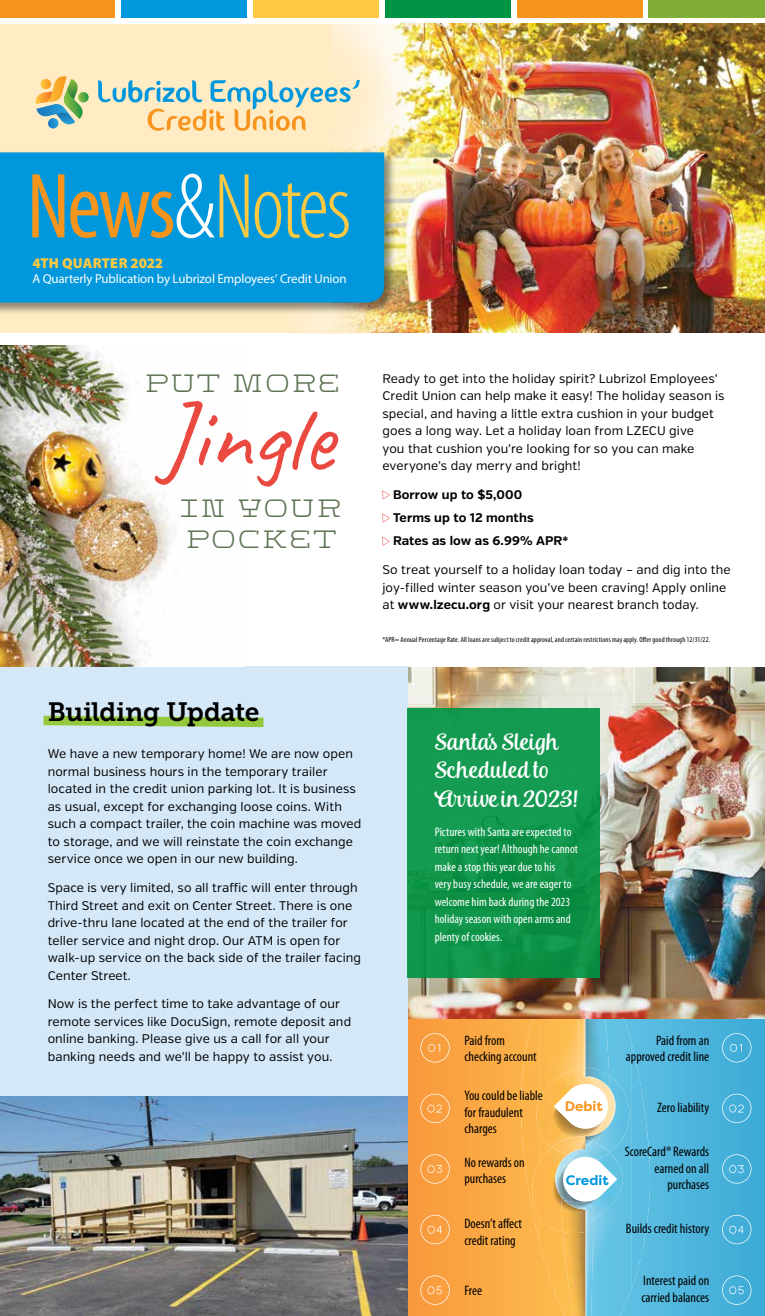
<style>
.page{position:relative;width:765px;height:1316px;background:#fff}
.page>*{position:absolute;margin:0;border:0;box-sizing:border-box;transform-origin:0 0}
.t1{font:96.62px "Caveat";color:#ea4940}
.t2{font:300 condensed 93.38px "Myriad Pro";letter-spacing:-.035em;color:#ffca41}
.t3{font:26.38px "Museo Slab 700";letter-spacing:-.015em;color:#000}
.t4{font:25px/30px "Discourse Wide Light Fill";letter-spacing:.015em;color:#5e7453}
.t5{font:23.75px/28.5px "Andalusia";letter-spacing:.025em;color:#fff}
.t6{font:900 14.38px "Myriad Pro";letter-spacing:.015em;color:#ffca41}
.t7{font:condensed 13.75px/16.5px "Myriad Pro";color:#000}
.t8{font:700 13.75px "Filson Pro";color:#0097dc}
.t9{font:700 13.75px "Filson Pro";color:#f7941e}
.t10{font:12.88px "Myriad Pro";letter-spacing:-.015em;color:#fff}
.t11{font:12.5px/17.5px "Verb";letter-spacing:.005em;color:#000}
.t12{font:condensed 12.5px/17.5px "Myriad Pro";letter-spacing:.005em;color:#fff}
.t13{font:700 12.5px/23.1px "Verb";letter-spacing:.01em;color:#000}
.t14{font:condensed 7.5px "Myriad Pro";letter-spacing:.02em;color:#000}
.s1{font-weight:400;color:#f7941e}
.s2{color:#fff}
.s3{font-weight:700}
</style>
<div class="page">
<svg style="left:408px;top:1018px;width:178px;height:297px;background:#f8a643"></svg>
<img style="left:540px;top:1018px;width:9px;height:52px">
<img style="left:530px;top:1018px;width:10px;height:224px">
<img style="left:521px;top:1026px;width:9px;height:174px">
<img style="left:539px;top:1231px;width:10px;height:44px">
<img style="left:549px;top:1245px;width:18px;height:63px">
<img style="left:567px;top:1273px;width:6px;height:42px">
<svg style="left:561px;top:1307px;width:6px;height:8px"></svg>
<img style="left:563px;top:1232px;width:11px;height:22px">
<img style="left:532px;top:1146px;width:17px;height:85px">
<img style="left:561px;top:1231px;width:25px;height:1px">
<img style="left:527px;top:1070px;width:22px;height:76px">
<svg style="left:420px;top:1275px;width:30px;height:29px"></svg>
<svg style="left:420px;top:1214px;width:30px;height:29px"></svg>
<svg style="left:420px;top:1154px;width:30px;height:29px"></svg>
<svg style="left:420px;top:1093px;width:30px;height:29px"></svg>
<svg style="left:420px;top:1032px;width:30px;height:30px"></svg>
<svg style="left:622px;top:1018px;width:143px;height:297px;background:#4cb3db"></svg>
<img style="left:617px;top:1018px;width:5px;height:57px">
<img style="left:622px;top:1018px;width:10px;height:292px">
<img style="left:631px;top:1042px;width:10px;height:247px">
<img style="left:641px;top:1085px;width:9px;height:173px">
<img style="left:613px;top:1219px;width:9px;height:96px">
<img style="left:604px;top:1231px;width:9px;height:84px">
<img style="left:595px;top:1231px;width:9px;height:84px">
<img style="left:593px;top:1231px;width:2px;height:84px">
<img style="left:586px;top:1231px;width:7px;height:84px">
<img style="left:617px;top:1075px;width:12px;height:77px">
<img style="left:617px;top:1152px;width:14px;height:67px">
<svg style="left:549px;top:1018px;width:68px;height:213px"></svg>
<svg style="left:722px;top:1275px;width:29px;height:29px"></svg>
<svg style="left:722px;top:1214px;width:29px;height:29px"></svg>
<svg style="left:722px;top:1154px;width:29px;height:29px"></svg>
<svg style="left:722px;top:1093px;width:29px;height:29px"></svg>
<svg style="left:722px;top:1032px;width:29px;height:30px"></svg>
<img style="left:408px;top:667px;width:357px;height:351px">
<div style="left:0;top:666px;width:408px;height:649px;background:#d4e8f8"></div>
<img style="left:0;top:1096px;width:408px;height:219px">
<img style="left:0;top:345px;width:175px;height:321px">
<div style="left:0;top:24px;width:765px;height:309px;background:#ffecc4"></div>
<img style="left:340px;top:24px;width:425px;height:309px">
<svg style="left:223px;top:24px;width:185px;height:185px"></svg>
<div style="left:270px;top:24px;width:124px;height:124px;background:linear-gradient(to right,#ffeabc,#fef3de);border-radius:50%"></div>
<div style="left:0;top:0;width:115px;height:17px;background:#f7941e"></div>
<div style="left:121px;top:0;width:126px;height:17px;background:#0097dc"></div>
<div style="left:253px;top:0;width:126px;height:17px;background:#ffca41"></div>
<div style="left:385px;top:0;width:126px;height:17px;background:#009444"></div>
<div style="left:517px;top:0;width:126px;height:17px;background:#f7941e"></div>
<div style="left:649px;top:0;width:116px;height:17px;background:#81ae34"></div>
<svg style="left:36px;top:76px;width:53px;height:53px"></svg>
<svg style="left:98px;top:80px;width:262px;height:51px"></svg>
<svg style="left:307px;top:315px;width:65px;height:18px"></svg>
<div style="left:0;top:151px;width:397px;height:164px;background:#000;opacity:.42"></div>
<div style="left:0;top:152px;width:384px;height:150px;background:#0097dc"></div>
<svg style="left:382px;top:490px;width:8px;height:9px"></svg>
<svg style="left:382px;top:513px;width:8px;height:9px"></svg>
<svg style="left:382px;top:537px;width:8px;height:8px"></svg>
<svg style="left:43px;top:715px;width:221px;height:12px;background:#a2cf64"></svg>
<div style="left:408px;top:707px;width:192px;height:270px;background:linear-gradient(to right,#12984e,#0f954b)"></div>
<h2 class="t2" style="left:27px;top:157px;width:326px"><span class="s1">News</span><span class="s2">&amp;</span>Notes</h2>
<p class="t6" style="left:32px;top:255px;width:132px">4TH QUARTER 2022</p>
<p class="t10" style="left:32px;top:271px;width:316px">A Quarterly Publication by Lubrizol Employees’ Credit Union</p>
<h3 class="t4" style="left:144px;top:367px;width:199px">PUT MORE</h3>
<h1 class="t1" style="left:160px;top:373px;width:176px;rotate:1deg">Jingle</h1>
<h3 class="t4" style="left:179px;top:492px;width:164px">IN YOUR<br>POCKET</h3>
<p class="t11" style="left:382px;top:370px;width:344px">Ready to get into the holiday spirit? Lubrizol Employees’ Credit Union can help make it easy! The holiday season is special, and having a little extra cushion in your budget goes a long way. Let a holiday loan from LZECU give<br>you that cushion you’re looking for so you can make everyone’s day merry and bright!</p>
<p class="t13" style="left:393px;top:483px;width:177px">Borrow up to $5,000<br>Terms up to 12 months<br>Rates as low as 6.99% APR*</p>
<p class="t11" style="left:383px;top:561px;width:350px">So treat yourself to a holiday loan today – and dig into the joy-filled winter season you’ve been craving! Apply online at <span class="s3">www.lzecu.org</span> or visit your nearest branch today.</p>
<p class="t14" style="left:382px;top:635px;width:329px">*APR= Annual Percentage Rate. All loans are subject to credit approval, and certain restrictions may apply. Offer good through 12/31/22.</p>
<h3 class="t3" style="left:48px;top:697px;width:213px">Building Update</h3>
<p class="t11" style="left:48px;top:745px;width:315px">We have a new temporary home! We are now open normal business hours in the temporary trailer located in the credit union parking lot. It is business as usual, except for exchanging loose coins. With such a compact trailer, the coin machine was moved to storage, and we will reinstate the coin exchange service once we open in our new building.</p>
<p class="t11" style="left:48px;top:879px;width:315px">Space is very limited, so all traffic will enter through Third Street and exit on Center Street. There is one drive-thru lane located at the end of the trailer for teller service and night drop. Our ATM is open for walk-up service on the back side of the trailer facing Center Street.</p>
<p class="t11" style="left:48px;top:995px;width:305px">Now is the perfect time to take advantage of our remote services like DocuSign, remote deposit and online banking. Please give us a call for all your banking needs and we’ll be happy to assist you.</p>
<h3 class="t5" style="left:435px;top:727px;width:145px">Santa’s Sleigh<br>Scheduled to<br>Arrive in 2023!</h3>
<p class="t12" style="left:435px;top:822px;width:145px">Pictures with Santa are expected to return next year! Although he cannot make a stop this year due to his<br>very busy schedule, we are eager to welcome him back during the 2023 holiday season with open arms and plenty of cookies.</p>
<p class="t7" style="left:464px;top:1032px;width:74px">Paid from checking account</p>
<p class="t7" style="left:464px;top:1087px;width:80px">You could be liable for fraudulent charges</p>
<p class="t7" style="left:464px;top:1154px;width:62px">No rewards on purchases</p>
<p class="t7" style="left:464px;top:1215px;width:59px">Doesn’t affect credit rating</p>
<p class="t7" style="left:464px;top:1281px;width:19px">Free</p>
<p class="t9" style="left:565px;top:1097px;width:40px">Debit</p>
<p class="t8" style="left:566px;top:1170px;width:44px">Credit</p>
<p class="t7" style="left:626px;top:1032px;width:85px;text-align:right">Paid from an approved credit line</p>
<p class="t7" style="left:657px;top:1098px;width:54px">Zero liability</p>
<p class="t7" style="left:625px;top:1143px;width:86px;text-align:right">ScoreCard® Rewards earned on all purchases</p>
<p class="t7" style="left:626px;top:1220px;width:85px">Builds credit history</p>
<p class="t7" style="left:641px;top:1272px;width:69px">Interest paid on carried balances</p>
</div>
